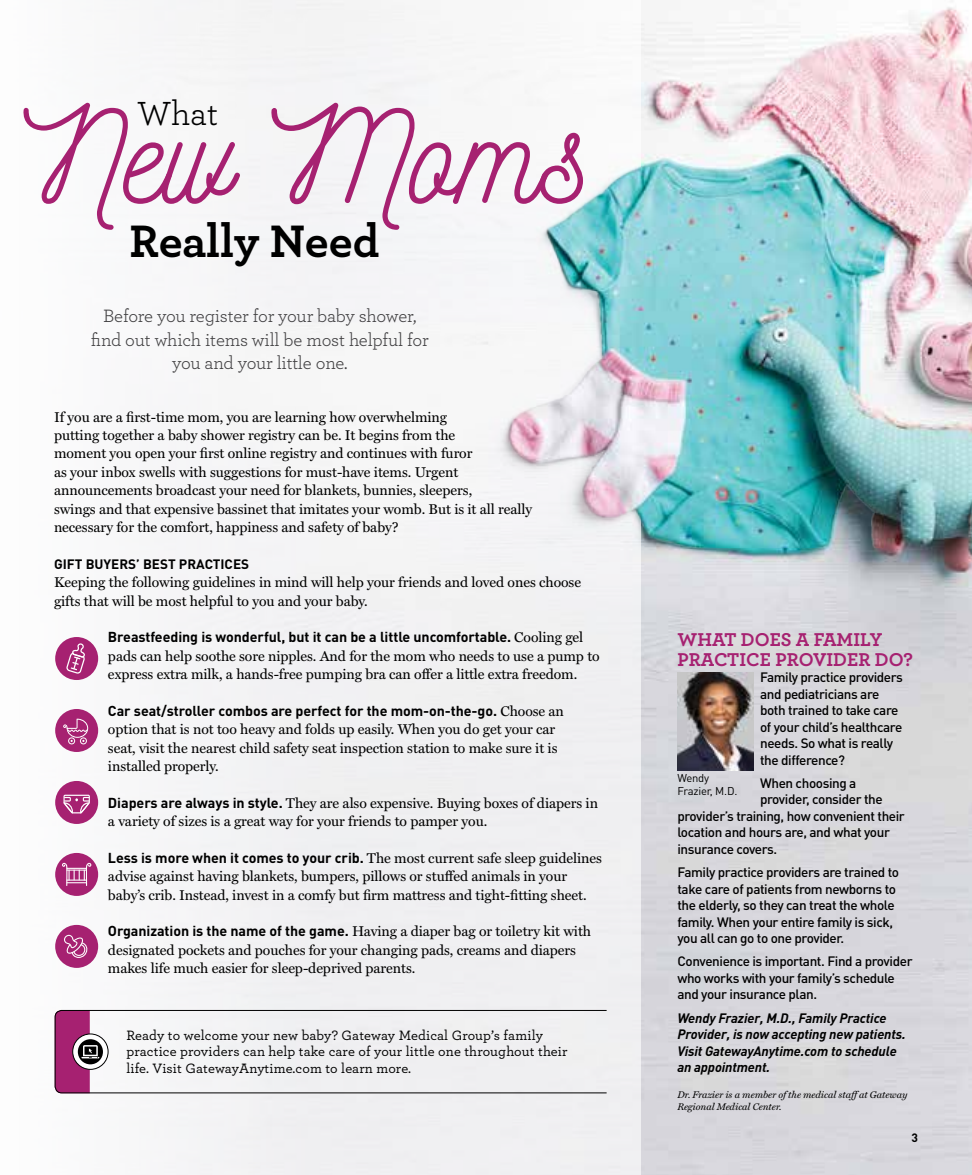
<style>
.page{position:relative;width:972px;height:1175px;background:#fff}
.page>*{position:absolute;margin:0;border:0;box-sizing:border-box;transform-origin:0 0}
.t1{font:129.9px "Nickainley";color:#a62171}
.t2{font:700 47.7px "Archer";letter-spacing:-.005em;color:#000}
.t3{font:35.1px "Archer";color:#000}
.t4{font:700 19.5px/19.5px "Archer";color:#a62171}
.t5{font:18.75px/23.2px "Archer";letter-spacing:-.01em;color:#414042;text-align:center}
.t6{font:14.25px/18.3px "Miller Text";letter-spacing:-.005em;color:#000}
.t7{font:500 14.25px/16.5px "Archer";letter-spacing:.005em;color:#000}
.t8{font:700 14.25px "DIN Pro";letter-spacing:-.005em;color:#000}
.t9{font:500 13.5px/16.5px "DIN Pro";letter-spacing:-.03em;color:#000}
.t10{font:italic 700 13.5px/16.5px "DIN";letter-spacing:-.01em;color:#000}
.t11{font:700 13.5px "DIN";color:#000}
.t12{font:700 12px "DIN";color:#000}
.t13{font:11.25px/13.2px "DIN Pro";letter-spacing:-.02em;color:#000}
.t14{font:italic 9.75px/12px "Miller Text";letter-spacing:-.005em;color:#000}
.s1{font-family:"Miller Text";font-weight:400}
.s2{font-family:"DIN Pro";font-weight:700}
</style>
<div class="page">
<img style="left:641px;top:7px;width:331px;height:1167px">
<div style="left:0;top:0;width:641px;height:1174px;background:#f5f5f6"></div>
<div style="left:55px;top:637px;width:43px;height:43px;background:#a62171;border-radius:50%"></div>
<div style="left:55px;top:709px;width:43px;height:43px;background:#a62171;border-radius:50%"></div>
<div style="left:55px;top:781px;width:43px;height:43px;background:#a62171;border-radius:50%"></div>
<div style="left:55px;top:853px;width:43px;height:43px;background:#a62171;border-radius:50%"></div>
<div style="left:55px;top:925px;width:43px;height:42px;background:#a62171;border-radius:50%"></div>
<img style="left:501px;top:133px;width:382px;height:414px">
<svg style="left:63px;top:794px;width:27px;height:19px"></svg>
<svg style="left:66px;top:643px;width:19px;height:31px"></svg>
<svg style="left:62px;top:862px;width:30px;height:24px"></svg>
<svg style="left:64px;top:934px;width:24px;height:24px"></svg>
<svg style="left:63px;top:718px;width:25px;height:26px"></svg>
<svg style="left:54px;top:1009px;width:553px;height:84px"></svg>
<img style="left:677px;top:673px;width:76px;height:97px">
<h3 class="t3" style="left:137px;top:89px;width:83px">What</h3>
<h1 class="t1" style="left:23px;top:74px;width:568px">New Moms</h1>
<h2 class="t2" style="left:129px;top:203px;width:251px">Really Need</h2>
<h3 class="t5" style="left:91px;top:303px;width:339px">Before you register for your baby shower, find out which items will be most helpful for you and your little one.</h3>
<p class="t6" style="left:54px;top:407px;width:480px">If you are a first-time mom, you are learning how overwhelming<br>putting together a baby shower registry can be. It begins from the<br>moment you open your first online registry and continues with furor<br>as your inbox swells with suggestions for must-have items. Urgent announcements broadcast your need for blankets, bunnies, sleepers,<br>swings and that expensive bassinet that imitates your womb. But is it all really necessary for the comfort, happiness and safety of baby?</p>
<p class="t11" style="left:54px;top:555px;width:197px">GIFT BUYERS’ BEST PRACTICES</p>
<p class="t6" style="left:54px;top:573px;width:529px">Keeping the following guidelines in mind will help your friends and loved ones choose gifts that will be most helpful to you and your baby.</p>
<p class="t8" style="left:108px;top:627px;width:477px">Breastfeeding is wonderful, but it can be a little uncomfortable. <span class="s1">Cooling gel</span></p>
<p class="t6" style="left:108px;top:646px;width:493px">pads can help soothe sore nipples. And for the mom who needs to use a pump to express extra milk, a hands-free pumping bra can offer a little extra freedom.</p>
<p class="t8" style="left:108px;top:701px;width:458px">Car seat/stroller combos are perfect for the mom-on-the-go. <span class="s1">Choose an</span></p>
<p class="t6" style="left:108px;top:720px;width:451px">option that is not too heavy and folds up easily. When you do get your car seat, visit the nearest child safety seat inspection station to make sure it is installed properly.</p>
<p class="t6" style="left:108px;top:793px;width:492px"><span class="s2">Diapers are always in style.</span> They are also expensive. Buying boxes of diapers in a variety of sizes is a great way for your friends to pamper you.</p>
<p class="t6" style="left:108px;top:848px;width:496px"><span class="s2">Less is more when it comes to your crib.</span> The most current safe sleep guidelines advise against having blankets, bumpers, pillows or stuffed animals in your baby’s crib. Instead, invest in a comfy but firm mattress and tight-fitting sheet.</p>
<p class="t6" style="left:108px;top:922px;width:485px"><span class="s2">Organization is the name of the game.</span> Having a diaper bag or toiletry kit with designated pockets and pouches for your changing pads, creams and diapers makes life much easier for sleep-deprived parents.</p>
<p class="t7" style="left:126px;top:1026px;width:443px">Ready to welcome your new baby? Gateway Medical Group’s family practice providers can help take care of your little one throughout their life. Visit GatewayAnytime.com to learn more.</p>
<h3 class="t4" style="left:677px;top:628px;width:237px">WHAT DOES A FAMILY<br>PRACTICE PROVIDER DO?</h3>
<p class="t9" style="left:760px;top:668px;width:144px">Family practice providers and pediatricians are both trained to take care of your child’s healthcare needs. So what is really the difference?</p>
<p class="t9" style="left:760px;top:774px;width:98px">When choosing a</p>
<p class="t9" style="left:760px;top:790px;width:124px">provider, consider the</p>
<p class="t9" style="left:677px;top:807px;width:229px">provider’s training, how convenient their</p>
<p class="t9" style="left:677px;top:823px;width:214px">location and hours are, and what your</p>
<p class="t9" style="left:677px;top:840px;width:101px">insurance covers.</p>
<p class="t9" style="left:677px;top:863px;width:223px">Family practice providers are trained to take care of patients from newborns to the elderly, so they can treat the whole family. When your entire family is sick, you all can go to one provider.</p>
<p class="t9" style="left:677px;top:952px;width:237px">Convenience is important. Find a provider who works with your family’s schedule and your insurance plan.</p>
<p class="t10" style="left:677px;top:1009px;width:230px">Wendy Frazier, M.D., Family Practice Provider, is now accepting new patients.<br>Visit GatewayAnytime.com to schedule an appointment.</p>
<p class="t14" style="left:677px;top:1087px;width:232px">Dr. Frazier is a member of the medical staffat Gateway<br>Regional Medical Center.</p>
<p class="t13" style="left:677px;top:771px;width:61px">Wendy<br>Frazier, M.D.</p>
<p class="t12" style="left:911px;top:1130px;width:8px">3</p>
</div>
